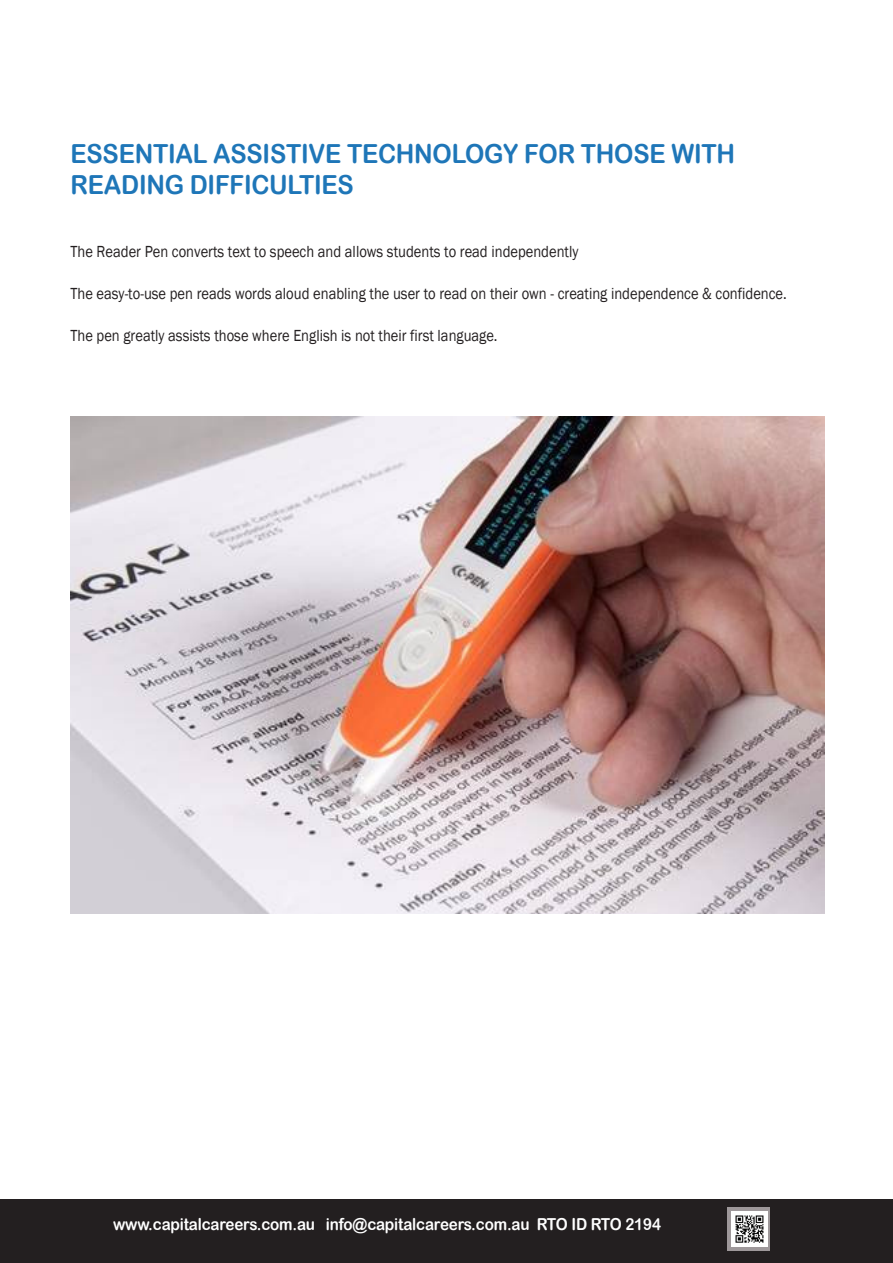
<style>
.page{position:relative;width:893px;height:1263px;background:#fff}
.page>*{position:absolute;margin:0;border:0;box-sizing:border-box;transform-origin:0 0}
.t1{font:26.25px/31.5px "Arial Rounded MT Bold";letter-spacing:-.01em;color:#1e76b8;scale:.93 1}
.t2{font:16.5px "Franklin Gothic";color:#231f20;scale:.88 1}
.t3{font:16.5px "Arial Rounded MT Bold";letter-spacing:-.01em;color:#fff;scale:.92 1}
</style>
<div class="page">
<div style="left:0;top:1200px;width:893px;height:63px;background:#231f20"></div>
<div style="left:728px;top:1207px;width:42px;height:44px;background:linear-gradient(to right,#9e989a,#9e989a)"></div>
<img style="left:732px;top:1211px;width:35px;height:35px">
<img style="left:70px;top:416px;width:754px;height:497px">
<h1 class="t1" style="left:70px;top:137px;width:716px">ESSENTIAL ASSISTIVE TECHNOLOGY FOR THOSE WITH<br>READING DIFFICULTIES</h1>
<p class="t2" style="left:70px;top:242px;width:579px">The Reader Pen converts text to speech and allows students to read independently</p>
<p class="t2" style="left:70px;top:284px;width:815px">The easy-to-use pen reads words aloud enabling the user to read on their own - creating independence &amp; confidence.</p>
<p class="t2" style="left:70px;top:326px;width:487px">The pen greatly assists those where English is not their first language.</p>
<p class="t3" style="left:113px;top:1214px;width:597px">www.capitalcareers.com.au info@capitalcareers.com.au RTO ID RTO 2194</p>
</div>
